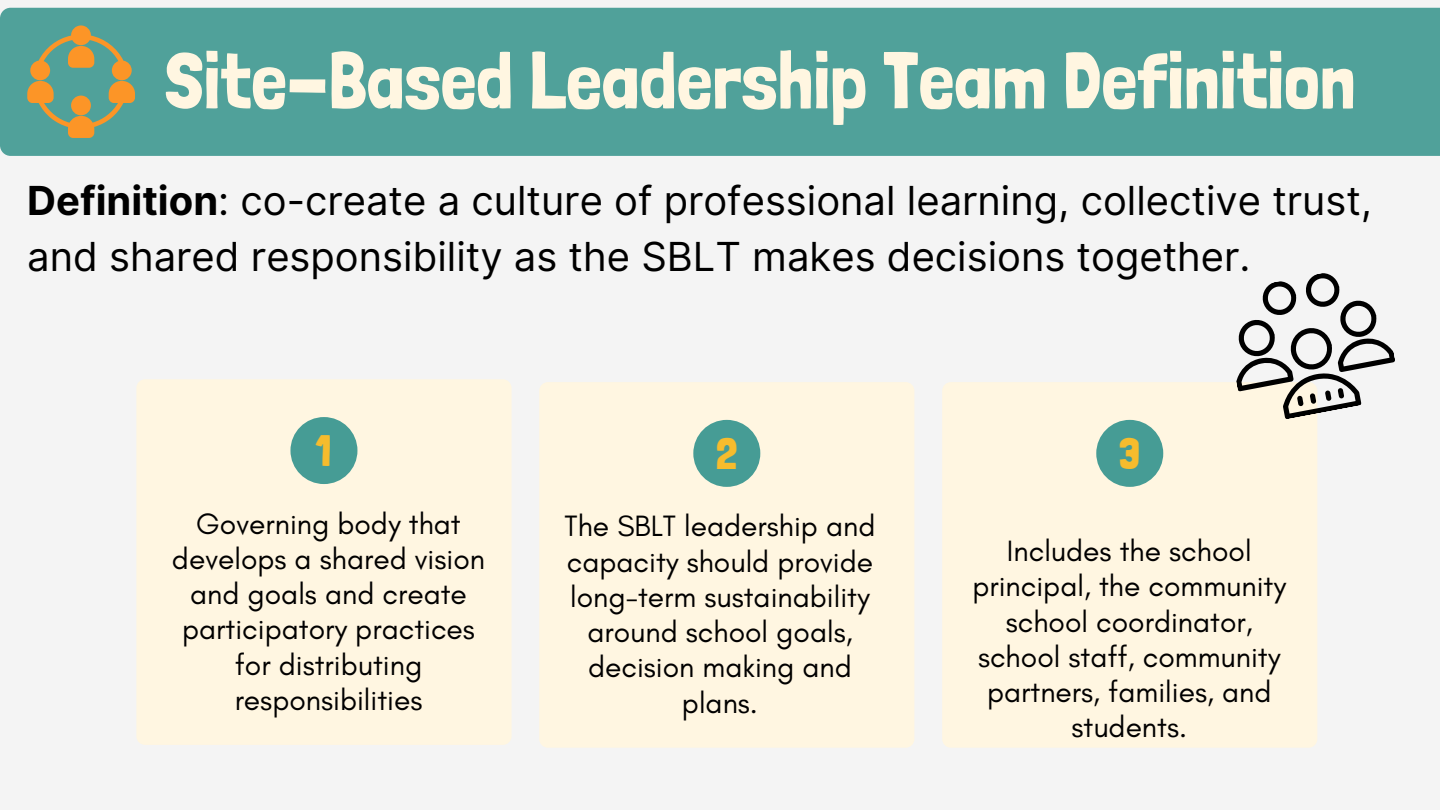
<style>
.page{position:relative;width:1440px;height:810px;background:#f4f4f4}
.page>*{position:absolute;margin:0;border:0;box-sizing:border-box;transform-origin:0 0}
.t1{font:80px "Londrina Solid";color:#fff6e1}
.t2{font:43.9px "Londrina Solid";color:#f6bc2d}
.t3{font:40px/55.5px "Inter";color:#000}
.t4{font:29.9px/35.2px "Glacial Indifference";color:#000;text-align:center}
.s1{font-weight:700}
</style>
<div class="page">
<div style="left:0;top:8px;width:1440px;height:148px;background:#50a19a"></div>
<svg style="left:27px;top:25px;width:108px;height:113px;background:#869d75"></svg>
<div style="left:136px;top:379px;width:376px;height:366px;background:#fff6e1;border-radius:9px"></div>
<div style="left:290px;top:417px;width:67px;height:67px;background:#469c95;border-radius:50%"></div>
<div style="left:539px;top:382px;width:375px;height:366px;background:#fff6e1;border-radius:9px"></div>
<div style="left:693px;top:420px;width:67px;height:67px;background:#469c95;border-radius:50%"></div>
<div style="left:942px;top:382px;width:375px;height:366px;background:#fff6e1;border-radius:9px"></div>
<div style="left:1096px;top:420px;width:67px;height:67px;background:#469c95;border-radius:50%"></div>
<svg style="left:1236px;top:273px;width:159px;height:146px"></svg>
<p class="t1" style="left:165px;top:33px;width:1192px">Site-Based Leadership Team Definition</p>
<p class="t3" style="left:27px;top:173px;width:1346px"><span class="s1">Definition</span>: co-create a culture of professional learning, collective trust, and shared responsibility as the SBLT makes decisions together.</p>
<p class="t2" style="left:316px;top:424px;width:18px">1</p>
<p class="t4" style="left:172px;top:505px;width:315px">Governing body that develops a shared vision and goals and create participatory practices for distributing responsibilities</p>
<p class="t2" style="left:716px;top:427px;width:23px">2</p>
<p class="t4" style="left:565px;top:508px;width:312px">The SBLT leadership and capacity should provide long-term sustainability around school goals, decision making and plans.</p>
<p class="t2" style="left:1119px;top:427px;width:23px">3</p>
<p class="t4" style="left:972px;top:533px;width:315px">Includes the school principal, the community school coordinator, school staff, community partners, families, and students.</p>
</div>
